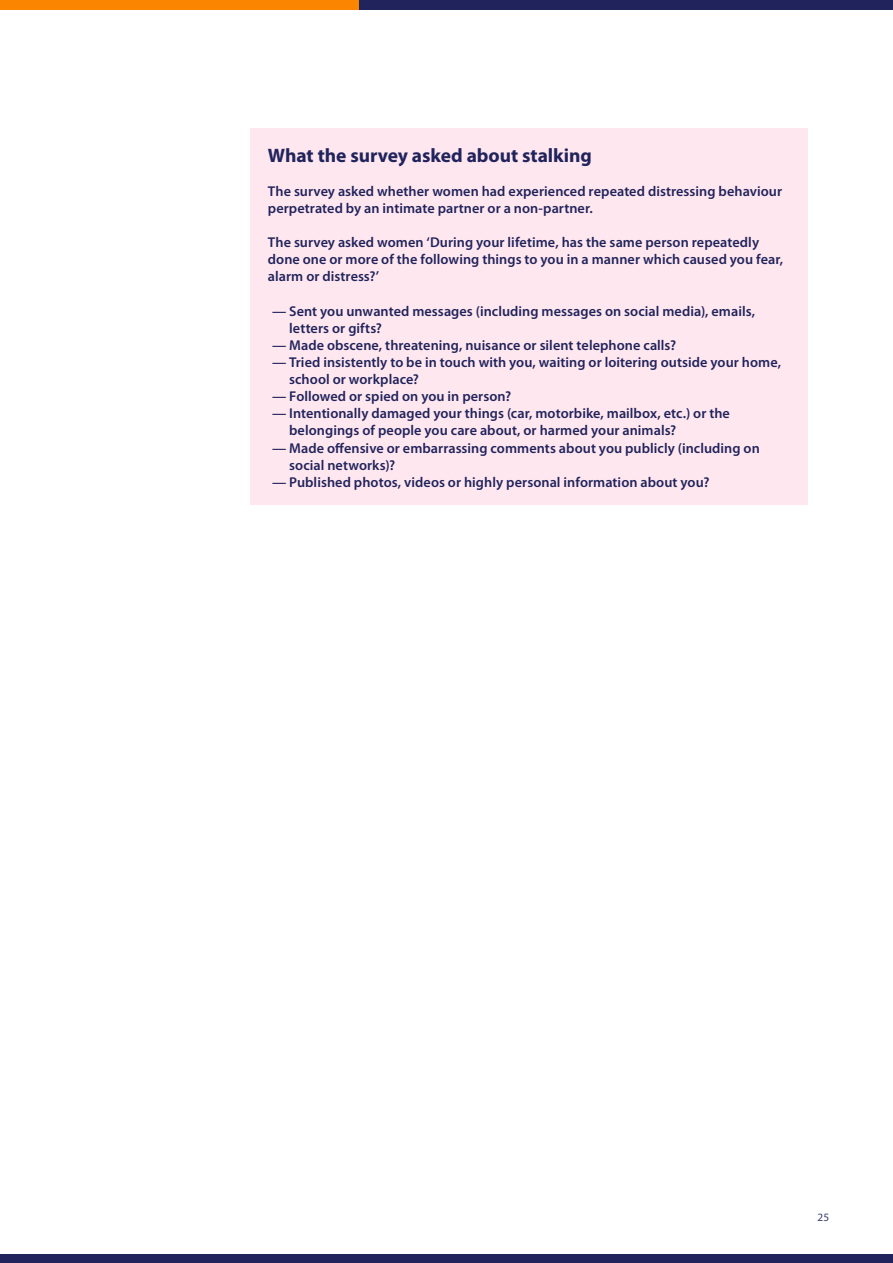
<style>
.page{position:relative;width:893px;height:1263px;background:#fff}
.page>*{position:absolute;margin:0;border:0;box-sizing:border-box;transform-origin:0 0}
.BOX_title{font:700 19.5px "Myriad Pro";letter-spacing:-.005em;color:#21245c}
.BOX_text{font:600 14.25px/17.1px "Myriad Pro";letter-spacing:.005em;color:#21245c}
.t1{font:11.25px "Myriad Pro";color:#373a6c}
</style>
<div class="page">
<div style="left:0;top:0;width:359px;height:10px;background:#fc8500"></div>
<div style="left:359px;top:0;width:534px;height:10px;background:#21245c"></div>
<div style="left:0;top:1254px;width:893px;height:9px;background:#21245c"></div>
<div style="left:251px;top:128px;width:557px;height:51px;background:#ffe7ef"></div>
<div style="left:251px;top:162px;width:557px;height:69px;background:#ffe7ef"></div>
<div style="left:251px;top:214px;width:557px;height:85px;background:#ffe7ef"></div>
<div style="left:251px;top:282px;width:557px;height:68px;background:#ffe7ef"></div>
<div style="left:251px;top:333px;width:557px;height:69px;background:#ffe7ef"></div>
<div style="left:251px;top:385px;width:557px;height:68px;background:#ffe7ef"></div>
<div style="left:251px;top:453px;width:557px;height:51px;background:#ffe7ef"></div>
<p class="BOX_title" style="left:268px;top:142px;width:326px">What the survey asked about stalking</p>
<p class="BOX_text" style="left:268px;top:182px;width:516px">The survey asked whether women had experienced repeated distressing behaviour perpetrated by an intimate partner or a non-partner.</p>
<p class="BOX_text" style="left:268px;top:234px;width:517px">The survey asked women ‘During your lifetime, has the same person repeatedly done one or more of the following things to you in a manner which caused you fear, alarm or distress?’</p>
<p class="BOX_text" style="left:289px;top:302px;width:467px;text-indent:-17px">— Sent you unwanted messages (including messages on social media), emails, letters or gifts?</p>
<p class="BOX_text" style="left:272px;top:336px;width:406px">— Made obscene, threatening, nuisance or silent telephone calls?</p>
<p class="BOX_text" style="left:289px;top:353px;width:493px;text-indent:-17px">— Tried insistently to be in touch with you, waiting or loitering outside your home, school or workplace?</p>
<p class="BOX_text" style="left:272px;top:387px;width:241px">— Followed or spied on you in person?</p>
<p class="BOX_text" style="left:289px;top:405px;width:442px;text-indent:-17px">— Intentionally damaged your things (car, motorbike, mailbox, etc.) or the belongings of people you care about, or harmed your animals?</p>
<p class="BOX_text" style="left:289px;top:439px;width:472px;text-indent:-17px">— Made offensive or embarrassing comments about you publicly (including on social networks)?</p>
<p class="BOX_text" style="left:272px;top:473px;width:439px">— Published photos, videos or highly personal information about you?</p>
<p class="t1" style="left:818px;top:1211px;width:13px">25</p>
</div>
